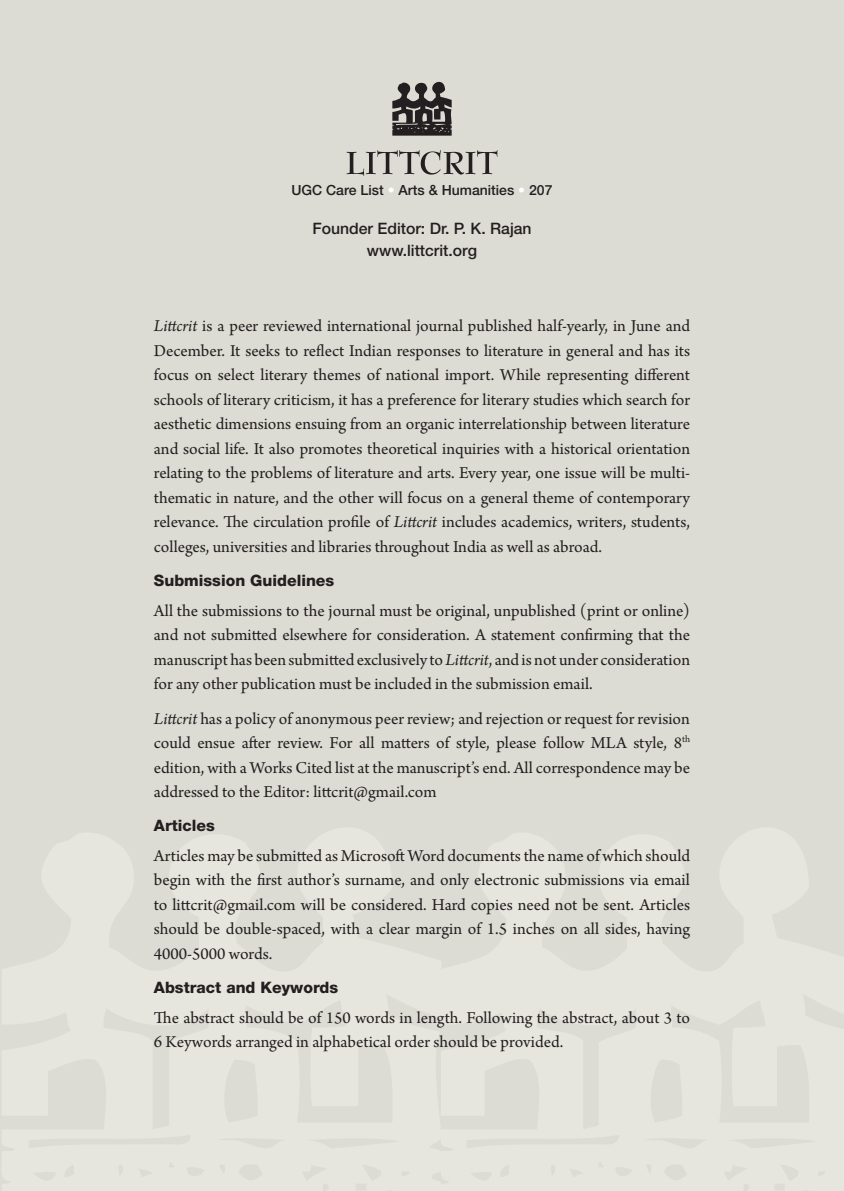
<style>
.page{position:relative;width:844px;height:1191px;background:#fff}
.page>*{position:absolute;margin:0;border:0;box-sizing:border-box;transform-origin:0 0}
.t1{font:17.5px/24.5px "Arno Pro";color:#231f20;text-align:justify}
.t2{font:800 15.75px "Helvetica Neue LT Pro";color:#231f20}
.t3{font:500 15.75px/22.4px "Helvetica Neue LT Pro";color:#231f20;text-align:center}
.t4{font:500 14px "Helvetica Neue LT Pro";color:#231f20}
.s1{color:#fff}
.s2{font-style:italic}
</style>
<div class="page">
<div style="left:0;top:0;width:843px;height:1191px;background:#dcdcd4"></div>
<svg style="left:2px;top:828px;width:434px;height:363px;fill:#e7e6de"></svg>
<svg style="left:436px;top:828px;width:407px;height:363px;fill:#e7e6de"></svg>
<svg style="left:346px;top:150px;width:151px;height:26px"></svg>
<svg style="left:392px;top:81px;width:59px;height:55px"></svg>
<p class="t4" style="left:291px;top:182px;width:262px">UGC Care List <span class="s1">•</span> Arts &amp; Humanities <span class="s1">•</span> 207</p>
<p class="t3" style="left:312px;top:217px;width:221px">Founder Editor: Dr. P. K. Rajan www.littcrit.org</p>
<p class="t1" style="left:154px;top:314px;width:537px"><span class="s2">Littcrit</span> is a peer reviewed international journal published half-yearly, in June and December. It seeks to reflect Indian responses to literature in general and has its focus on select literary themes of national import. While representing different schools of literary criticism, it has a preference for literary studies which search for aesthetic dimensions ensuing from an organic interrelationship between literature and social life. It also promotes theoretical inquiries with a historical orientation relating to the problems of literature and arts. Every year, one issue will be multi&shy;thematic in nature, and the other will focus on a general theme of contemporary relevance. The circulation profile of <span class="s2">Littcrit</span> includes academics, writers, students, colleges, universities and libraries throughout India as well as abroad.</p>
<p class="t2" style="left:154px;top:571px;width:182px">Submission Guidelines</p>
<p class="t1" style="left:154px;top:599px;width:537px">All the submissions to the journal must be original, unpublished (print or online) and not submitted elsewhere for consideration. A statement confirming that the manuscript has been submitted exclusively to <span class="s2">Littcrit</span>, and is not under consideration for any other publication must be included in the submission email.</p>
<p class="t1" style="left:154px;top:707px;width:537px"><span class="s2">Littcrit</span> has a policy of anonymous peer review; and rejection or request for revision could ensue after review. For all matters of style, please follow MLA style, 8<sup>th </sup>edition, with a Works Cited list at the manuscript’s end. All correspondence may be addressed to the Editor: littcrit@gmail.com</p>
<p class="t2" style="left:154px;top:816px;width:62px">Articles</p>
<p class="t1" style="left:154px;top:844px;width:537px">Articles may be submitted as Microsoft Word documents the name of which should begin with the first author’s surname, and only electronic submissions via email to littcrit@gmail.com will be considered. Hard copies need not be sent. Articles should be double-spaced, with a clear margin of 1.5 inches on all sides, having 4000-5000 words.</p>
<p class="t2" style="left:154px;top:978px;width:186px">Abstract and Keywords</p>
<p class="t1" style="left:154px;top:1006px;width:537px">The abstract should be of 150 words in length. Following the abstract, about 3 to<br>6 Keywords arranged in alphabetical order should be provided.</p>
</div>
